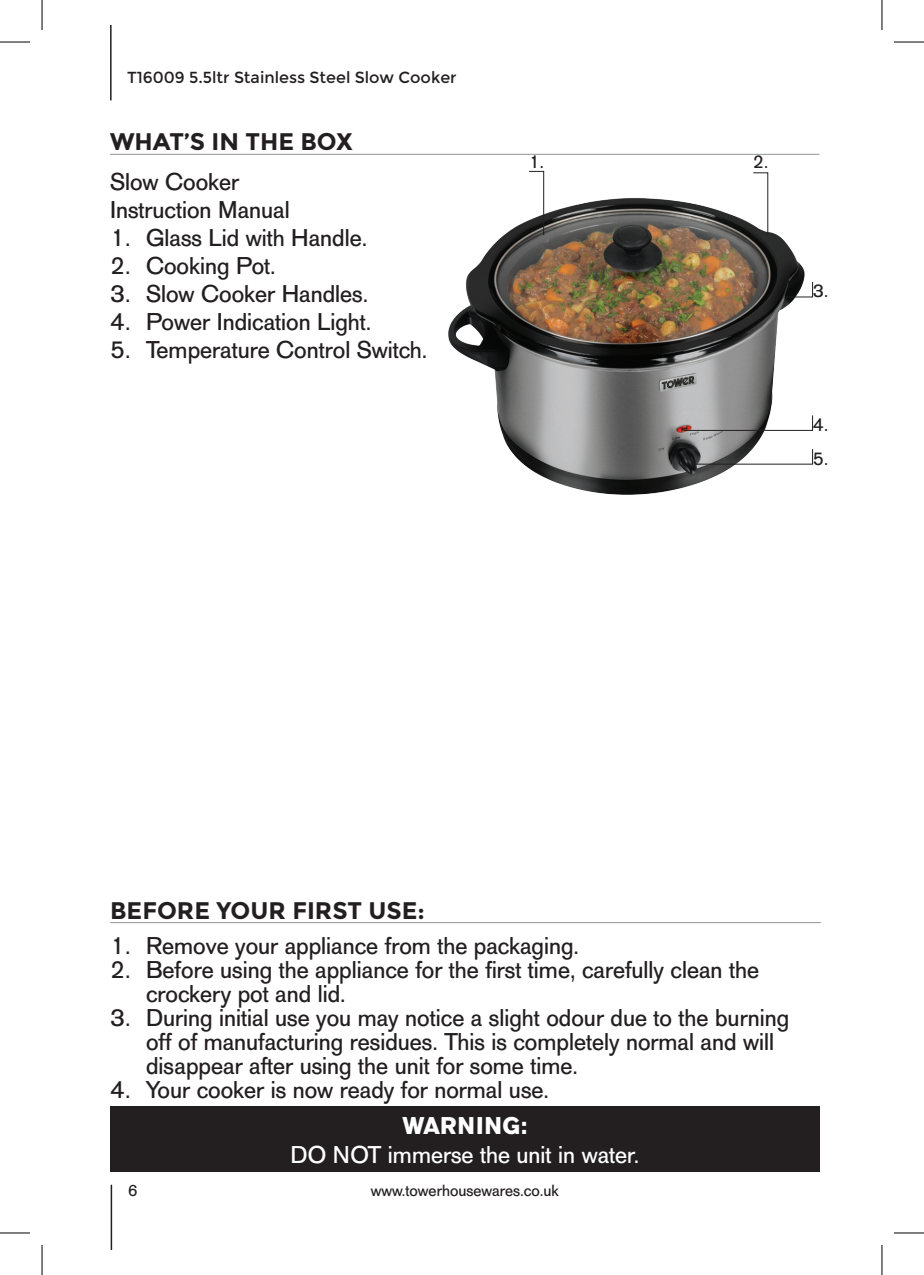
<style>
.page{position:relative;width:924px;height:1275px;background:#fff}
.page>*{position:absolute;margin:0;border:0;box-sizing:border-box;transform-origin:0 0}
.t1{font:24px/24px "AG Old Face";color:#231f20}
.t2{font:700 24px "Montserrat";color:#231f20}
.t3{font:24px "AG Old Face";color:#fff}
.t4{font:700 24px "AG Old Face";letter-spacing:.03em;color:#fff}
.t5{font:18px/33.8px "AG Old Face";color:#231f20}
.t6{font:16px "Montserrat";color:#231f20}
.t7{font:16px "AG Old Face";color:#231f20}
</style>
<div class="page">
<hr style="left:110px;top:25px;width:1px;height:75px;background:#231f20">
<hr style="left:111px;top:1184px;width:1px;height:66px;background:#231f20">
<img style="left:418px;top:153px;width:402px;height:342px">
<hr style="left:110px;top:154px;width:709px;height:1px;background:#939598">
<svg style="left:752px;top:172px;width:16px;height:64px"></svg>
<svg style="left:528px;top:171px;width:16px;height:65px"></svg>
<svg style="left:785px;top:281px;width:27px;height:17px"></svg>
<svg style="left:682px;top:415px;width:130px;height:16px"></svg>
<svg style="left:692px;top:448px;width:120px;height:17px"></svg>
<hr style="left:110px;top:922px;width:710px;height:1px;background:#939598">
<div style="left:110px;top:1106px;width:709px;height:65px;background:#231f20"></div>
<hr style="left:0;top:42px;width:30px;height:1px;background:#000">
<hr style="left:893px;top:42px;width:30px;height:1px;background:#000">
<hr style="left:0;top:1232px;width:30px;height:1px;background:#000">
<hr style="left:893px;top:1232px;width:30px;height:1px;background:#000">
<hr style="left:42px;top:0;width:1px;height:30px;background:#000">
<hr style="left:42px;top:1245px;width:1px;height:30px;background:#000">
<hr style="left:881px;top:0;width:1px;height:30px;background:#000">
<hr style="left:881px;top:1245px;width:1px;height:30px;background:#000">
<p class="t6" style="left:127px;top:68px;width:331px">T16009 5.5ltr Stainless Steel Slow Cooker</p>
<p class="t2" style="left:110px;top:128px;width:244px">WHAT’S IN THE BOX</p>
<p class="t1" style="left:110px;top:168px;width:181px;line-height:28px">Slow Cooker<br>Instruction Manual</p>
<p class="t1" style="left:110px;top:226px;width:258px">1. Glass Lid with Handle.</p>
<p class="t1" style="left:110px;top:254px;width:167px">2. Cooking Pot.</p>
<p class="t1" style="left:110px;top:282px;width:259px">3. Slow Cooker Handles.</p>
<p class="t1" style="left:110px;top:310px;width:263px">4. Power Indication Light.</p>
<p class="t1" style="left:110px;top:338px;width:319px">5. Temperature Control Switch.</p>
<p class="t5" style="left:528px;top:146px;width:17px">1.</p>
<p class="t5" style="left:752px;top:146px;width:17px">2.</p>
<p class="t5" style="left:812px;top:274px;width:17px">3.</p>
<p class="t5" style="left:812px;top:408px;width:17px">4.<br>5.</p>
<p class="t2" style="left:110px;top:896px;width:316px">BEFORE YOUR FIRST USE:</p>
<p class="t1" style="left:110px;top:934px;width:470px">1. Remove your appliance from the packaging.</p>
<p class="t1" style="left:146px;top:958px;width:614px;text-indent:-36px">2. Before using the appliance for the first time, carefully clean the crockery pot and lid.</p>
<p class="t1" style="left:146px;top:1006px;width:644px;text-indent:-36px">3. During initial use you may notice a slight odour due to the burning off of manufacturing residues. This is completely normal and will disappear after using the unit for some time.</p>
<p class="t1" style="left:110px;top:1078px;width:440px">4. Your cooker is now ready for normal use.</p>
<p class="t4" style="left:402px;top:1111px;width:126px">WARNING:</p>
<p class="t3" style="left:290px;top:1140px;width:350px">DO NOT immerse the unit in water.</p>
<p class="t7" style="left:128px;top:1181px;width:11px">6</p>
<p class="t7" style="left:371px;top:1181px;width:189px">www.towerhousewares.co.uk</p>
</div>
